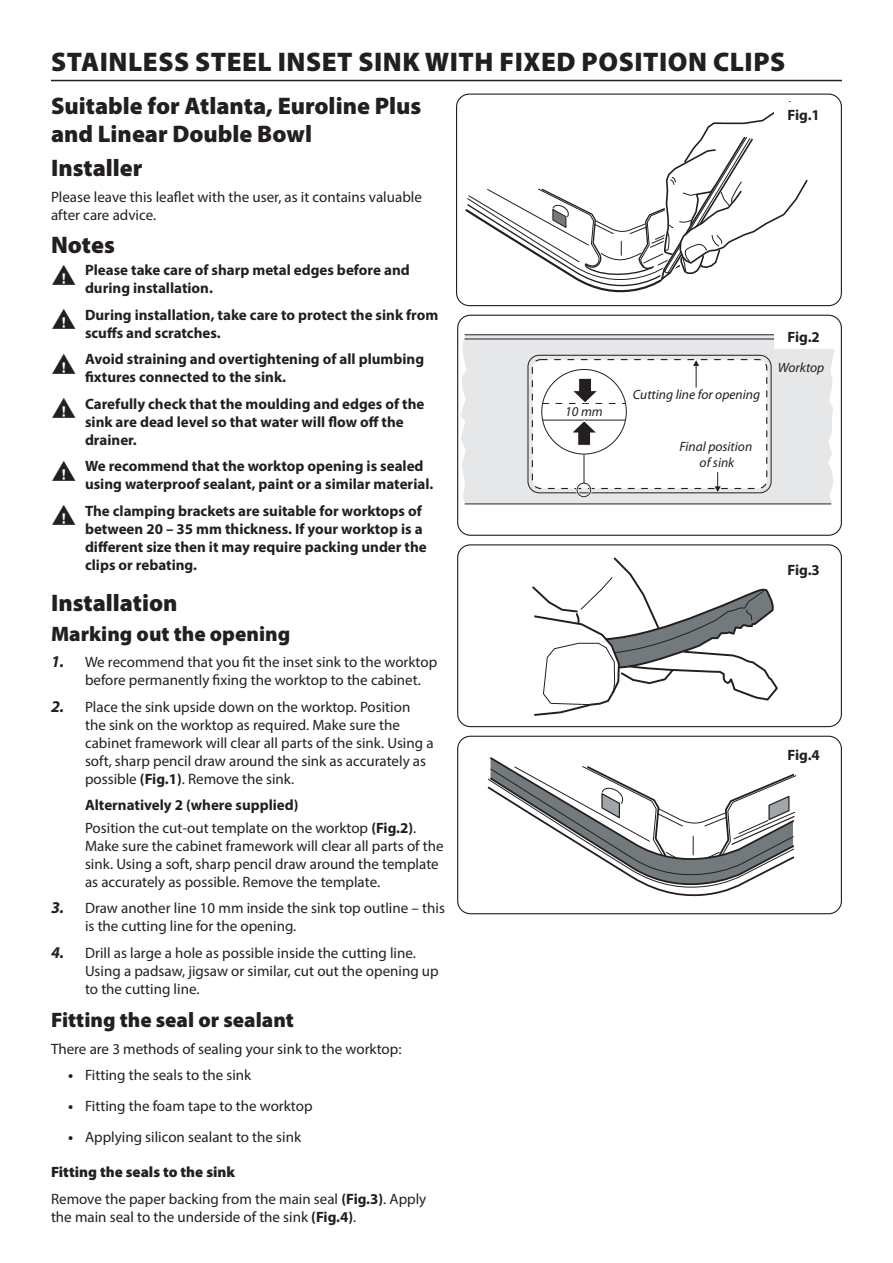
<style>
.page{position:relative;width:893px;height:1263px;background:#fff}
.page>*{position:absolute;margin:0;border:0;box-sizing:border-box;transform-origin:0 0}
.Heading_1{font:900 27px "Myriad Pro";letter-spacing:.02em;color:#231f20}
.Heading_2{font:900 24px/28.8px "Myriad Pro";color:#231f20}
.Heading_3{font:900 21px "Myriad Pro";color:#231f20}
.Indented_body_text{font:15px/18px "Myriad Pro";color:#231f20}
.Figure_numbers{font:700 15px/18px "Myriad Pro";color:#231f20}
.Body{font:15px/18px "Myriad Pro";color:#231f20}
.t1{font:900 15px "Myriad Pro";color:#231f20}
.t2{font:italic 13.5px/16.2px "Myriad Pro";color:#231f20;text-align:center}
.s1{font-weight:700;font-style:italic;font-size:16.5px}
.s2{font-weight:700}
</style>
<div class="page">
<hr style="left:51px;top:80px;width:791px;height:1px;background:#231f20">
<svg style="left:464px;top:94px;width:377px;height:210px"></svg>
<div style="left:456px;top:94px;width:386px;height:212px;border:1px solid #231f20;border-radius:13px"></div>
<svg style="left:460px;top:335px;width:374px;height:169px;fill:#e6e7e9"></svg>
<div style="left:532px;top:359px;width:235px;height:130px;border:1px dashed #231f20;border-radius:8px"></div>
<div style="left:528px;top:355px;width:244px;height:138px;border:1px solid #231f20;border-radius:11px"></div>
<hr style="left:465px;top:503px;width:366px;height:1px;background:#231f20">
<hr style="left:465px;top:334px;width:367px;height:1px;background:#231f20">
<hr style="left:465px;top:339px;width:367px;height:1px;background:#231f20">
<div style="left:576px;top:482px;width:16px;height:16px;border:2px solid #fff;border-radius:50%"></div>
<hr style="left:583px;top:454px;width:2px;height:29px;background:#fff">
<div style="left:542px;top:369px;width:84px;height:85px;background:#fff;border-radius:50%"></div>
<hr style="left:543px;top:420px;width:82px;height:1px;background:#231f20">
<div style="left:577px;top:483px;width:14px;height:14px;border:1px solid #231f20;border-radius:50%"></div>
<svg style="left:584px;top:454px;width:1px;height:29px"></svg>
<svg style="left:542px;top:378px;width:84px;height:26px"></svg>
<svg style="left:570px;top:420px;width:28px;height:26px"></svg>
<svg style="left:693px;top:360px;width:6px;height:27px"></svg>
<svg style="left:715px;top:472px;width:6px;height:20px"></svg>
<div style="left:457px;top:315px;width:385px;height:221px;border:1px solid #231f20;border-radius:13px"></div>
<svg style="left:532px;top:557px;width:246px;height:159px"></svg>
<div style="left:457px;top:544px;width:385px;height:183px;border:1px solid #231f20;border-radius:13px"></div>
<svg style="left:487px;top:757px;width:309px;height:140px"></svg>
<div style="left:457px;top:736px;width:385px;height:178px;border:1px solid #231f20;border-radius:13px"></div>
<div style="left:774px;top:102px;width:59px;height:26px;background:#fff"></div>
<div style="left:774px;top:323px;width:59px;height:26px;background:#fff"></div>
<div style="left:774px;top:557px;width:59px;height:26px;background:#fff"></div>
<div style="left:774px;top:742px;width:59px;height:25px;background:#fff"></div>
<p class="Heading_1" style="left:51px;top:44px;width:735px">STAINLESS STEEL INSET SINK WITH FIXED POSITION CLIPS</p>
<p class="Heading_2" style="left:51px;top:90px;width:372px">Suitable for Atlanta, Euroline Plus and Linear Double Bowl</p>
<p class="Heading_2" style="left:51px;top:152px;width:93px">Installer</p>
<p class="Body" style="left:51px;top:188px;width:372px">Please leave this leaflet with the user, as it contains valuable after care advice.</p>
<p class="Heading_2" style="left:51px;top:230px;width:65px">Notes</p>
<p class="Figure_numbers" style="left:85px;top:261px;width:326px;text-indent:-34px">■ Please take care of sharp metal edges before and during installation.</p>
<p class="Figure_numbers" style="left:85px;top:305px;width:355px;text-indent:-34px">■ During installation, take care to protect the sink from scuffs and scratches.</p>
<p class="Figure_numbers" style="left:85px;top:350px;width:341px;text-indent:-34px">■ Avoid straining and overtightening of all plumbing fixtures connected to the sink.</p>
<p class="Figure_numbers" style="left:85px;top:394px;width:341px;text-indent:-34px">■ Carefully check that the moulding and edges of the sink are dead level so that water will flow off the drainer.</p>
<p class="Figure_numbers" style="left:85px;top:457px;width:350px;text-indent:-34px">■ We recommend that the worktop opening is sealed using waterproof sealant, paint or a similar material.</p>
<p class="Figure_numbers" style="left:85px;top:501px;width:343px;text-indent:-34px">■ The clamping brackets are suitable for worktops of between 20 – 35 mm thickness. If your worktop is a different size then it may require packing under the clips or rebating.</p>
<p class="Heading_2" style="left:51px;top:588px;width:128px">Installation</p>
<p class="Heading_3" style="left:51px;top:620px;width:241px">Marking out the opening</p>
<p class="Indented_body_text" style="left:85px;top:653px;width:354px;text-indent:-34px"><span class="s1">1.</span> We recommend that you fit the inset sink to the worktop before permanently fixing the worktop to the cabinet.</p>
<p class="Indented_body_text" style="left:85px;top:698px;width:350px;text-indent:-34px"><span class="s1">2.</span> Place the sink upside down on the worktop. Position the sink on the worktop as required. Make sure the cabinet framework will clear all parts of the sink. Using a soft, sharp pencil draw around the sink as accurately as possible <span class="s2">(Fig.1)</span>. Remove the sink.</p>
<p class="Figure_numbers" style="left:85px;top:796px;width:215px">Alternatively 2 (where supplied)</p>
<p class="Indented_body_text" style="left:85px;top:818px;width:360px">Position the cut-out template on the worktop <span class="s2">(Fig.2)</span>.<br>Make sure the cabinet framework will clear all parts of the sink. Using a soft, sharp pencil draw around the template as accurately as possible. Remove the template.</p>
<p class="Indented_body_text" style="left:85px;top:899px;width:361px;text-indent:-34px"><span class="s1">3.</span> Draw another line 10 mm inside the sink top outline – this is the cutting line for the opening.</p>
<p class="Indented_body_text" style="left:85px;top:943px;width:355px;text-indent:-34px"><span class="s1">4.</span> Drill as large a hole as possible inside the cutting line.<br>Using a padsaw, jigsaw or similar, cut out the opening up to the cutting line.</p>
<p class="Heading_3" style="left:51px;top:1006px;width:244px">Fitting the seal or sealant</p>
<p class="Body" style="left:51px;top:1040px;width:352px">There are 3 methods of sealing your sink to the worktop:</p>
<p class="Indented_body_text" style="left:68px;top:1066px;width:185px"><span class="s2">•</span> Fitting the seals to the sink</p>
<p class="Indented_body_text" style="left:68px;top:1097px;width:246px"><span class="s2">•</span> Fitting the foam tape to the worktop</p>
<p class="Indented_body_text" style="left:68px;top:1128px;width:235px"><span class="s2">•</span> Applying silicon sealant to the sink</p>
<p class="t1" style="left:51px;top:1162px;width:186px">Fitting the seals to the sink</p>
<p class="Body" style="left:51px;top:1189px;width:377px">Remove the paper backing from the main seal <span class="s2">(Fig.3)</span>. Apply the main seal to the underside of the sink <span class="s2">(Fig.4)</span>.</p>
<p class="Figure_numbers" style="left:787px;top:106px;width:34px">Fig.1</p>
<p class="Figure_numbers" style="left:787px;top:327px;width:34px">Fig.2</p>
<p class="t2" style="left:778px;top:359px;width:48px">Worktop</p>
<p class="t2" style="left:633px;top:386px;width:129px">Cutting line for opening</p>
<p class="t2" style="left:565px;top:403px;width:39px">10 mm</p>
<p class="t2" style="left:679px;top:438px;width:74px">Final position of sink</p>
<p class="Figure_numbers" style="left:787px;top:561px;width:34px">Fig.3</p>
<p class="Figure_numbers" style="left:787px;top:746px;width:34px">Fig.4</p>
</div>
